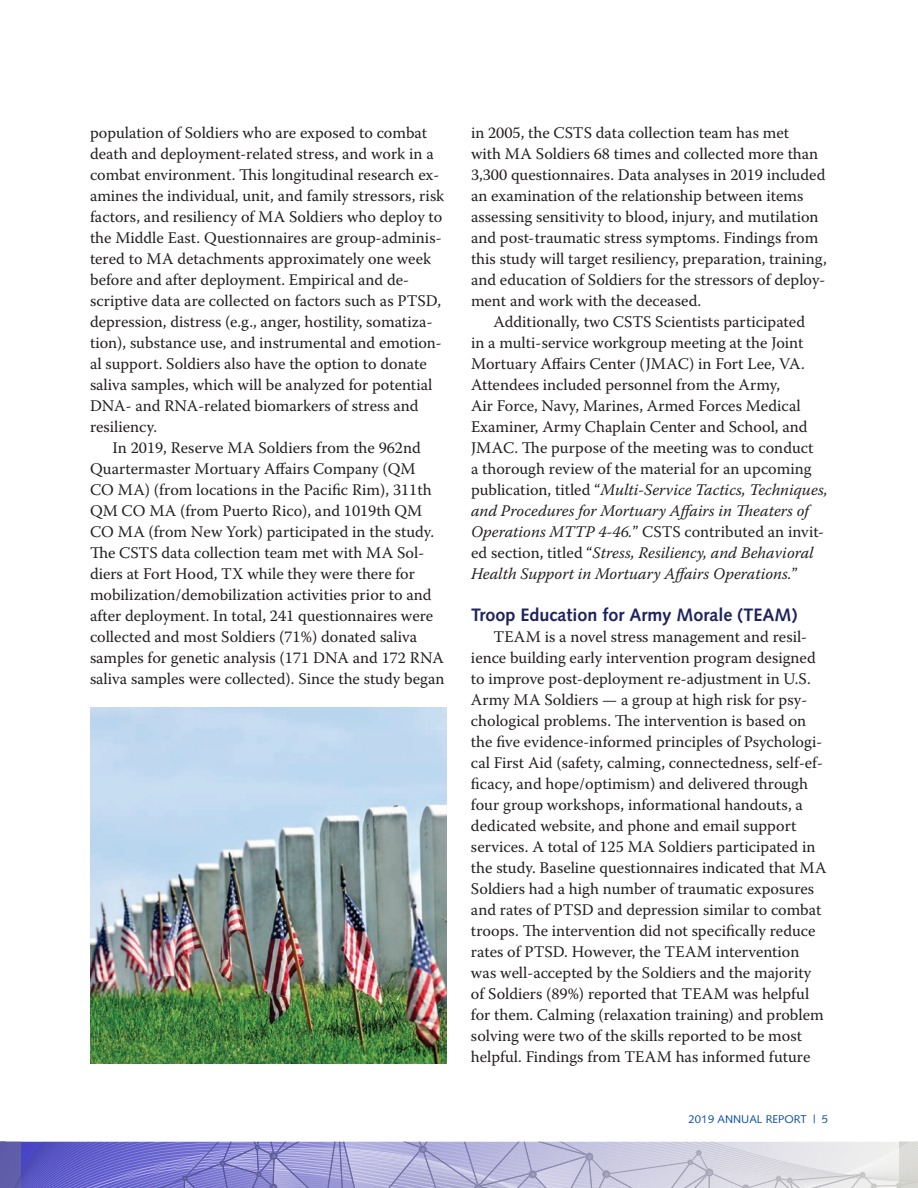
<style>
.page{position:relative;width:918px;height:1188px;background:#fff}
.page>*{position:absolute;margin:0;border:0;box-sizing:border-box;transform-origin:0 0}
.H3_Syntax_Bold_U_LC{font:700 18px "Syntax LT Std";color:#1f225d}
.text_indent{font:16.2px/21px "Warnock Pro";color:#231f20}
.t1{font:11.25px "Syntax LT Std";color:#0d50a1}
.s1{font-style:italic}
</style>
<div class="page">
<svg style="left:0;top:1142px;width:918px;height:46px;background:#acabd8"></svg>
<img style="left:90px;top:707px;width:356px;height:356px">
<p class="text_indent" style="left:90px;top:122px;width:356px">population of Soldiers who are exposed to combat death and deployment-related stress, and work in a combat environment. This longitudinal research ex&shy;amines the individual, unit, and family stressors, risk factors, and resiliency of MA Soldiers who deploy to the Middle East. Questionnaires are group-adminis&shy;tered to MA detachments approximately one week before and after deployment. Empirical and de&shy;scriptive data are collected on factors such as PTSD, depression, distress (e.g., anger, hostility, somatiza&shy;tion), substance use, and instrumental and emotion&shy;al support. Soldiers also have the option to donate saliva samples, which will be analyzed for potential DNA- and RNA-related biomarkers of stress and resiliency.</p>
<p class="text_indent" style="left:90px;top:437px;width:356px;text-indent:23px">In 2019, Reserve MA Soldiers from the 962nd Quartermaster Mortuary Affairs Company (QM<br>CO MA) (from locations in the Pacific Rim), 311th QM CO MA (from Puerto Rico), and 1019th QM CO MA (from New York) participated in the study.<br>The CSTS data collection team met with MA Sol&shy;diers at Fort Hood, TX while they were there for mobilization/demobilization activities prior to and after deployment. In total, 241 questionnaires were collected and most Soldiers (71%) donated saliva samples for genetic analysis (171 DNA and 172 RNA saliva samples were collected). Since the study began</p>
<p class="text_indent" style="left:471px;top:122px;width:357px">in 2005, the CSTS data collection team has met<br>with MA Soldiers 68 times and collected more than 3,300 questionnaires. Data analyses in 2019 included an examination of the relationship between items assessing sensitivity to blood, injury, and mutilation and post-traumatic stress symptoms. Findings from this study will target resiliency, preparation, training, and education of Soldiers for the stressors of deploy&shy;ment and work with the deceased.</p>
<p class="text_indent" style="left:471px;top:311px;width:358px;text-indent:23px">Additionally, two CSTS Scientists participated<br>in a multi-service workgroup meeting at the Joint Mortuary Affairs Center (JMAC) in Fort Lee, VA.<br>Attendees included personnel from the Army,<br>Air Force, Navy, Marines, Armed Forces Medical Examiner, Army Chaplain Center and School, and JMAC. The purpose of the meeting was to conduct<br>a thorough review of the material for an upcoming publication, titled “<span class="s1">Multi-Service Tactics, Techniques, and Procedures for Mortuary Affairs in Theaters of Operations MTTP 4-46.</span>” CSTS contributed an invit&shy;ed section, titled “<span class="s1">Stress, Resiliency, and Behavioral Health Support in Mortuary Affairs Operations.</span>”</p>
<p class="H3_Syntax_Bold_U_LC" style="left:471px;top:604px;width:328px">Troop Education for Army Morale (TEAM)</p>
<p class="text_indent" style="left:471px;top:626px;width:357px;text-indent:23px">TEAM is a novel stress management and resil&shy;ience building early intervention program designed to improve post-deployment re-adjustment in U.S.<br>Army MA Soldiers — a group at high risk for psy&shy;chological problems. The intervention is based on the five evidence-informed principles of Psychologi&shy;cal First Aid (safety, calming, connectedness, self-ef&shy;ficacy, and hope/optimism) and delivered through four group workshops, informational handouts, a dedicated website, and phone and email support services. A total of 125 MA Soldiers participated in the study. Baseline questionnaires indicated that MA Soldiers had a high number of traumatic exposures and rates of PTSD and depression similar to combat troops. The intervention did not specifically reduce rates of PTSD. However, the TEAM intervention was well-accepted by the Soldiers and the majority of Soldiers (89%) reported that TEAM was helpful for them. Calming (relaxation training) and problem solving were two of the skills reported to be most helpful. Findings from TEAM has informed future</p>
<p class="t1" style="left:689px;top:1112px;width:141px">2019 ANNUAL REPORT | 5</p>
</div>
